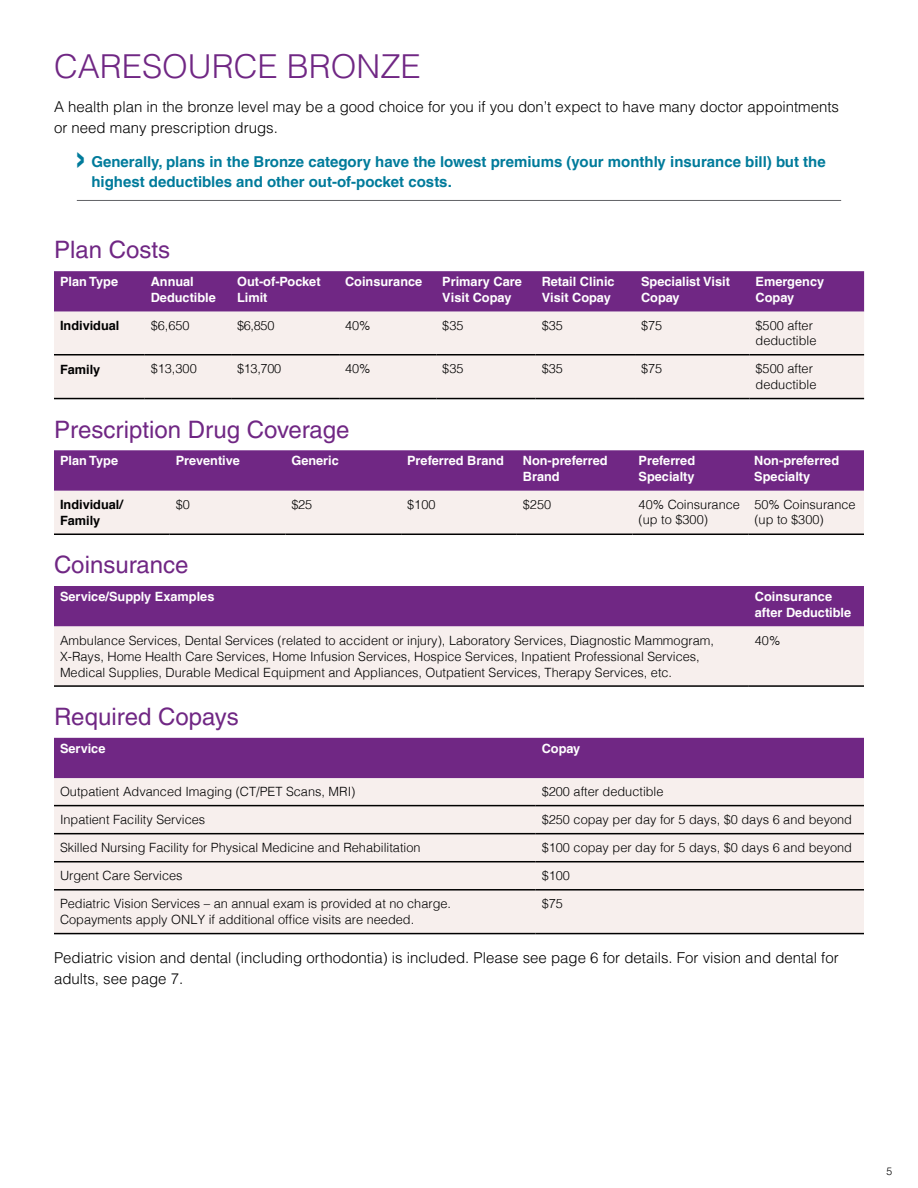
<style>
.page{position:relative;width:918px;height:1188px;background:#fff}
.page>*{position:absolute;margin:0;border:0;box-sizing:border-box;transform-origin:0 0}
.t1{font:700 39px "Helvetica LT Pro";color:#007b9b}
.t2{font:300 33px "Helvetica LT Pro";color:#702784}
.t3{font:24px "Helvetica LT Pro";color:#702784}
.t4{font:300 15px/21px "Helvetica LT Pro";color:#000}
.t5{font:700 15px/20.2px "Helvetica LT Pro";color:#007b9b}
.t6{font:300 12.75px/15.8px "Helvetica";color:#000}
.t7{font:700 12.75px/15.8px "Helvetica LT Pro";color:#fff}
.t8{font:700 12.75px/15.8px "Helvetica";color:#000}
.t9{font:300 10.5px "Helvetica LT Pro";color:#000}
</style>
<div class="page">
<div style="left:54px;top:271px;width:810px;height:41px;background:#702784"></div>
<div style="left:54px;top:312px;width:810px;height:86px;background:#f7efed"></div>
<hr style="left:54px;top:354px;width:91px;height:1px;background:#000">
<hr style="left:145px;top:354px;width:86px;height:1px;background:#000">
<hr style="left:231px;top:354px;width:108px;height:1px;background:#000">
<hr style="left:339px;top:354px;width:97px;height:1px;background:#000">
<hr style="left:436px;top:354px;width:100px;height:1px;background:#000">
<hr style="left:536px;top:354px;width:99px;height:1px;background:#000">
<hr style="left:635px;top:354px;width:115px;height:1px;background:#000">
<hr style="left:750px;top:354px;width:114px;height:1px;background:#000">
<hr style="left:54px;top:398px;width:91px;height:1px;background:#000">
<hr style="left:145px;top:398px;width:86px;height:1px;background:#000">
<hr style="left:231px;top:398px;width:108px;height:1px;background:#000">
<hr style="left:339px;top:398px;width:97px;height:1px;background:#000">
<hr style="left:436px;top:398px;width:100px;height:1px;background:#000">
<hr style="left:536px;top:398px;width:99px;height:1px;background:#000">
<hr style="left:635px;top:398px;width:115px;height:1px;background:#000">
<hr style="left:750px;top:398px;width:114px;height:1px;background:#000">
<svg style="left:54px;top:450px;width:810px;height:84px;background:#b48db9"></svg>
<hr style="left:54px;top:534px;width:116px;height:1px;background:#000">
<hr style="left:170px;top:534px;width:115px;height:1px;background:#000">
<hr style="left:285px;top:534px;width:116px;height:1px;background:#000">
<hr style="left:401px;top:534px;width:116px;height:1px;background:#000">
<hr style="left:517px;top:534px;width:116px;height:1px;background:#000">
<hr style="left:633px;top:534px;width:115px;height:1px;background:#000">
<hr style="left:748px;top:534px;width:116px;height:1px;background:#000">
<div style="left:54px;top:586px;width:810px;height:41px;background:#702784"></div>
<div style="left:54px;top:627px;width:810px;height:58px;background:#f7efed"></div>
<hr style="left:54px;top:685px;width:695px;height:2px;background:#000">
<hr style="left:749px;top:685px;width:115px;height:2px;background:#000">
<div style="left:54px;top:738px;width:810px;height:40px;background:#702784"></div>
<div style="left:54px;top:778px;width:810px;height:155px;background:#f7efed"></div>
<hr style="left:54px;top:805px;width:482px;height:1px;background:#000">
<hr style="left:536px;top:805px;width:328px;height:1px;background:#000">
<hr style="left:54px;top:833px;width:482px;height:1px;background:#000">
<hr style="left:536px;top:833px;width:328px;height:1px;background:#000">
<hr style="left:54px;top:861px;width:482px;height:1px;background:#000">
<hr style="left:536px;top:861px;width:328px;height:1px;background:#000">
<hr style="left:54px;top:889px;width:482px;height:2px;background:#000">
<hr style="left:536px;top:889px;width:328px;height:2px;background:#000">
<hr style="left:54px;top:933px;width:482px;height:1px;background:#000">
<hr style="left:536px;top:933px;width:328px;height:1px;background:#000">
<hr style="left:77px;top:200px;width:764px;height:1px;background:#606165">
<h2 class="t2" style="left:54px;top:45px;width:368px">CARESOURCE BRONZE</h2>
<p class="t4" style="left:54px;top:96px;width:787px">A health plan in the bronze level may be a good choice for you if you don’t expect to have many doctor appointments or need many prescription drugs.</p>
<h1 class="t1" style="left:74px;top:134px;width:14px">›</h1>
<p class="t5" style="left:91px;top:152px;width:736px">Generally, plans in the Bronze category have the lowest premiums (your monthly insurance bill) but the highest deductibles and other out-of-pocket costs.</p>
<h3 class="t3" style="left:54px;top:236px;width:118px">Plan Costs</h3>
<p class="t7" style="left:60px;top:274px;width:60px">Plan Type</p>
<p class="t7" style="left:151px;top:274px;width:67px">Annual<br>Deductible</p>
<p class="t7" style="left:237px;top:274px;width:85px">Out-of-Pocket<br>Limit</p>
<p class="t7" style="left:345px;top:274px;width:79px">Coinsurance</p>
<p class="t7" style="left:442px;top:274px;width:81px">Primary Care<br>Visit Copay</p>
<p class="t7" style="left:542px;top:274px;width:74px">Retail Clinic<br>Visit Copay</p>
<p class="t7" style="left:641px;top:274px;width:90px">Specialist Visit<br>Copay</p>
<p class="t7" style="left:756px;top:274px;width:70px">Emergency<br>Copay</p>
<p class="t8" style="left:60px;top:318px;width:61px">Individual</p>
<p class="t6" style="left:151px;top:316px;width:40px">$6,650</p>
<p class="t6" style="left:237px;top:316px;width:39px">$6,850</p>
<p class="t6" style="left:345px;top:316px;width:27px">40%</p>
<p class="t6" style="left:442px;top:316px;width:23px">$35</p>
<p class="t6" style="left:542px;top:316px;width:23px">$35</p>
<p class="t6" style="left:641px;top:316px;width:23px">$75</p>
<p class="t6" style="left:756px;top:316px;width:62px">$500 after deductible</p>
<p class="t8" style="left:60px;top:362px;width:42px">Family</p>
<p class="t6" style="left:151px;top:360px;width:48px">$13,300</p>
<p class="t6" style="left:237px;top:360px;width:46px">$13,700</p>
<p class="t6" style="left:345px;top:360px;width:27px">40%</p>
<p class="t6" style="left:442px;top:360px;width:23px">$35</p>
<p class="t6" style="left:542px;top:360px;width:23px">$35</p>
<p class="t6" style="left:641px;top:360px;width:23px">$75</p>
<p class="t6" style="left:756px;top:360px;width:62px">$500 after deductible</p>
<h3 class="t3" style="left:54px;top:415px;width:297px">Prescription Drug Coverage</h3>
<p class="t7" style="left:60px;top:453px;width:60px">Plan Type</p>
<p class="t7" style="left:176px;top:453px;width:66px">Preventive</p>
<p class="t7" style="left:291px;top:453px;width:49px">Generic</p>
<p class="t7" style="left:407px;top:453px;width:98px">Preferred Brand</p>
<p class="t7" style="left:523px;top:453px;width:86px">Non-preferred<br>Brand</p>
<p class="t7" style="left:639px;top:453px;width:58px">Preferred<br>Specialty</p>
<p class="t7" style="left:754px;top:453px;width:86px">Non-preferred<br>Specialty</p>
<p class="t8" style="left:60px;top:497px;width:65px">Individual/<br>Family</p>
<p class="t6" style="left:176px;top:495px;width:16px">$0</p>
<p class="t6" style="left:291px;top:495px;width:22px">$25</p>
<p class="t6" style="left:407px;top:495px;width:30px">$100</p>
<p class="t6" style="left:523px;top:495px;width:30px">$250</p>
<p class="t6" style="left:639px;top:495px;width:103px">40% Coinsurance (up to $300)</p>
<p class="t6" style="left:754px;top:495px;width:103px">50% Coinsurance (up to $300)</p>
<h3 class="t3" style="left:54px;top:551px;width:136px">Coinsurance</h3>
<p class="t7" style="left:60px;top:589px;width:156px">Service/Supply Examples</p>
<p class="t7" style="left:755px;top:589px;width:98px">Coinsurance after Deductible</p>
<p class="t6" style="left:60px;top:632px;width:655px">Ambulance Services, Dental Services (related to accident or injury), Laboratory Services, Diagnostic Mammogram,<br>X-Rays, Home Health Care Services, Home Infusion Services, Hospice Services, Inpatient Professional Services,<br>Medical Supplies, Durable Medical Equipment and Appliances, Outpatient Services, Therapy Services, etc.</p>
<p class="t6" style="left:755px;top:632px;width:27px">40%</p>
<h3 class="t3" style="left:54px;top:703px;width:186px">Required Copays</h3>
<p class="t7" style="left:60px;top:741px;width:47px">Service</p>
<p class="t7" style="left:542px;top:741px;width:40px">Copay</p>
<p class="t6" style="left:60px;top:783px;width:297px">Outpatient Advanced Imaging (CT/PET Scans, MRI)</p>
<p class="t6" style="left:542px;top:783px;width:123px">$200 after deductible</p>
<p class="t6" style="left:60px;top:811px;width:147px">Inpatient Facility Services</p>
<p class="t6" style="left:542px;top:811px;width:312px">$250 copay per day for 5 days, $0 days 6 and beyond</p>
<p class="t6" style="left:60px;top:839px;width:362px">Skilled Nursing Facility for Physical Medicine and Rehabilitation</p>
<p class="t6" style="left:542px;top:839px;width:312px">$100 copay per day for 5 days, $0 days 6 and beyond</p>
<p class="t6" style="left:60px;top:867px;width:124px">Urgent Care Services</p>
<p class="t6" style="left:542px;top:867px;width:30px">$100</p>
<p class="t6" style="left:60px;top:895px;width:393px">Pediatric Vision Services – an annual exam is provided at no charge.<br>Copayments apply ONLY if additional office visits are needed.</p>
<p class="t6" style="left:542px;top:895px;width:23px">$75</p>
<p class="t4" style="left:54px;top:947px;width:786px">Pediatric vision and dental (including orthodontia) is included. Please see page 6 for details. For vision and dental for adults, see page 7.</p>
<p class="t9" style="left:887px;top:1165px;width:7px">5</p>
</div>
